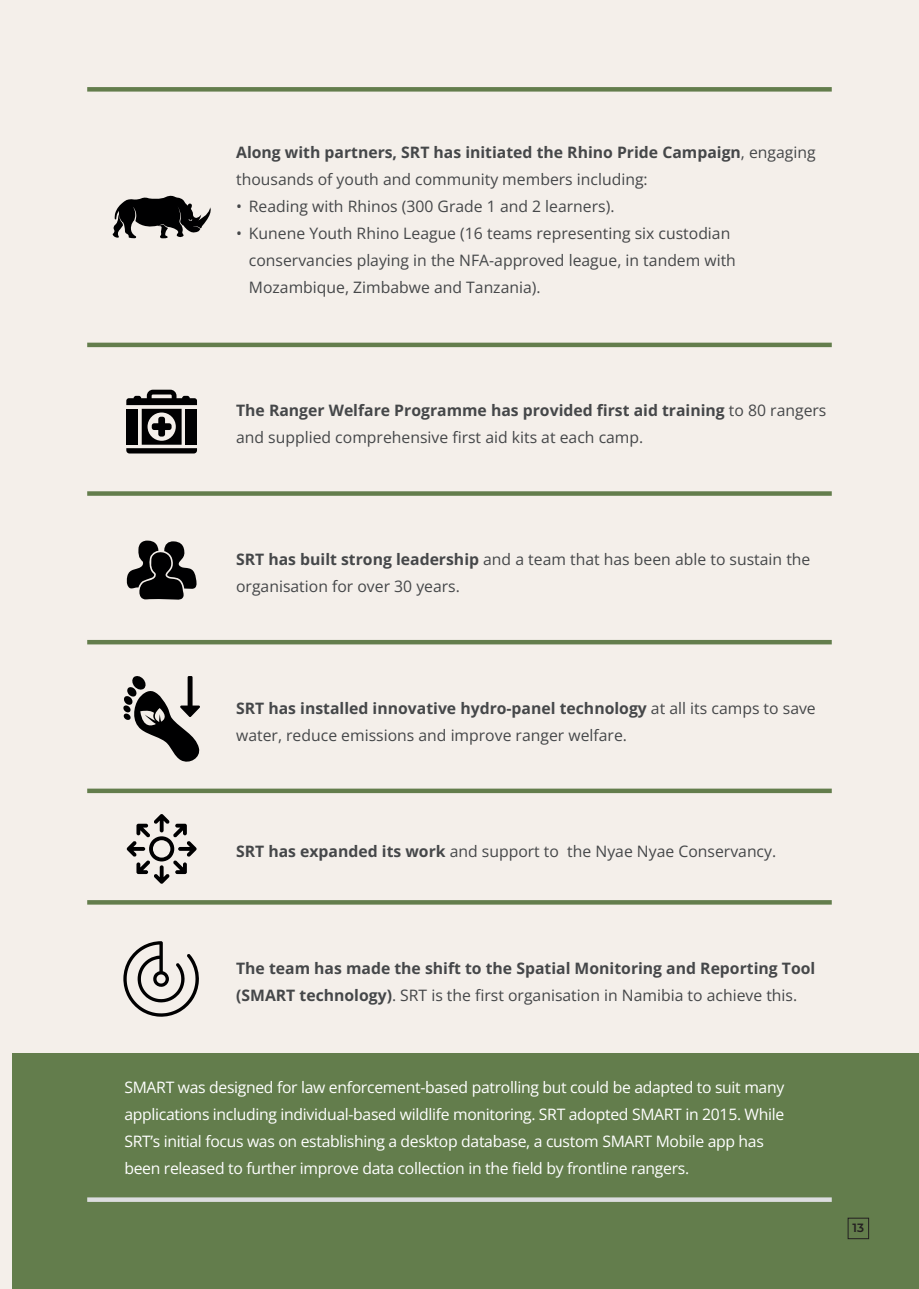
<style>
.page{position:relative;width:919px;height:1289px;background:#fff}
.page>*{position:absolute;margin:0;border:0;box-sizing:border-box;transform-origin:0 0}
.t1{font:15.75px/27px "Open Sans";color:#454749}
.t2{font:15.75px/27px "Open Sans";letter-spacing:-.02em;color:#fff}
.t3{font:700 15.75px/27px "Open Sans";color:#454749}
.t4{font:600 12px "Montserrat";color:#231f20}
.s1{font-weight:400}
.s2{font-weight:700}
</style>
<div class="page">
<div style="left:0;top:0;width:918px;height:1288px;background:#f4efea"></div>
<div style="left:13px;top:1053px;width:905px;height:235px;background:#637d4c"></div>
<div style="left:87px;top:342px;width:744px;height:5px;background:#637d4c"></div>
<div style="left:87px;top:87px;width:744px;height:5px;background:#637d4c"></div>
<div style="left:87px;top:491px;width:744px;height:5px;background:#637d4c"></div>
<hr style="left:87px;top:640px;width:744px;height:4px;background:#637d4c">
<div style="left:87px;top:788px;width:744px;height:5px;background:#637d4c"></div>
<svg style="left:87px;top:900px;width:744px;height:4px;fill:#637d4c"></svg>
<svg style="left:87px;top:1197px;width:744px;height:4px;fill:#dcdddf"></svg>
<svg style="left:112px;top:195px;width:99px;height:43px"></svg>
<svg style="left:126px;top:389px;width:71px;height:64px"></svg>
<div style="left:126px;top:409px;width:12px;height:35px;background:#000001"></div>
<svg style="left:127px;top:540px;width:70px;height:60px"></svg>
<svg style="left:123px;top:676px;width:77px;height:86px"></svg>
<svg style="left:127px;top:814px;width:69px;height:69px"></svg>
<svg style="left:123px;top:941px;width:76px;height:75px"></svg>
<div style="left:847px;top:1217px;width:21px;height:21px;border:1px solid #231f20"></div>
<p class="t3" style="left:236px;top:138px;width:581px">Along with partners, SRT has initiated the Rhino Pride Campaign<span class="s1">, engaging thousands of youth and community members including:</span></p>
<p class="t1" style="left:236px;top:192px;width:380px">• Reading with Rhinos (300 Grade 1 and 2 learners).</p>
<p class="t1" style="left:249px;top:219px;width:488px;text-indent:-13px">• Kunene Youth Rhino League (16 teams representing six custodian conservancies playing in the NFA-approved league, in tandem with<br>Mozambique, Zimbabwe and Tanzania).</p>
<p class="t1" style="left:236px;top:397px;width:592px"><span class="s2">The Ranger Welfare Programme has provided first aid training</span> to 80 rangers and supplied comprehensive first aid kits at each camp.</p>
<p class="t1" style="left:236px;top:545px;width:576px"><span class="s2">SRT has built strong leadership</span> and a team that has been able to sustain the organisation for over 30 years.</p>
<p class="t1" style="left:236px;top:694px;width:581px"><span class="s2">SRT has installed innovative hydro-panel technology</span> at all its camps to save water, reduce emissions and improve ranger welfare.</p>
<p class="t1" style="left:236px;top:837px;width:541px"><span class="s2">SRT has expanded its work</span> and support to the Nyae Nyae Conservancy.</p>
<p class="t3" style="left:236px;top:954px;width:580px">The team has made the shift to the Spatial Monitoring and Reporting Tool (SMART technology)<span class="s1">. SRT is the first organisation in Namibia to achieve this.</span></p>
<p class="t2" style="left:124px;top:1073px;width:661px">SMART was designed for law enforcement-based patrolling but could be adapted to suit many applications including individual-based wildlife monitoring. SRT adopted SMART in 2015. While SRT’s initial focus was on establishing a desktop database, a custom SMART Mobile app has been released to further improve data collection in the field by frontline rangers.</p>
<p class="t4" style="left:852px;top:1219px;width:13px">13</p>
</div>
